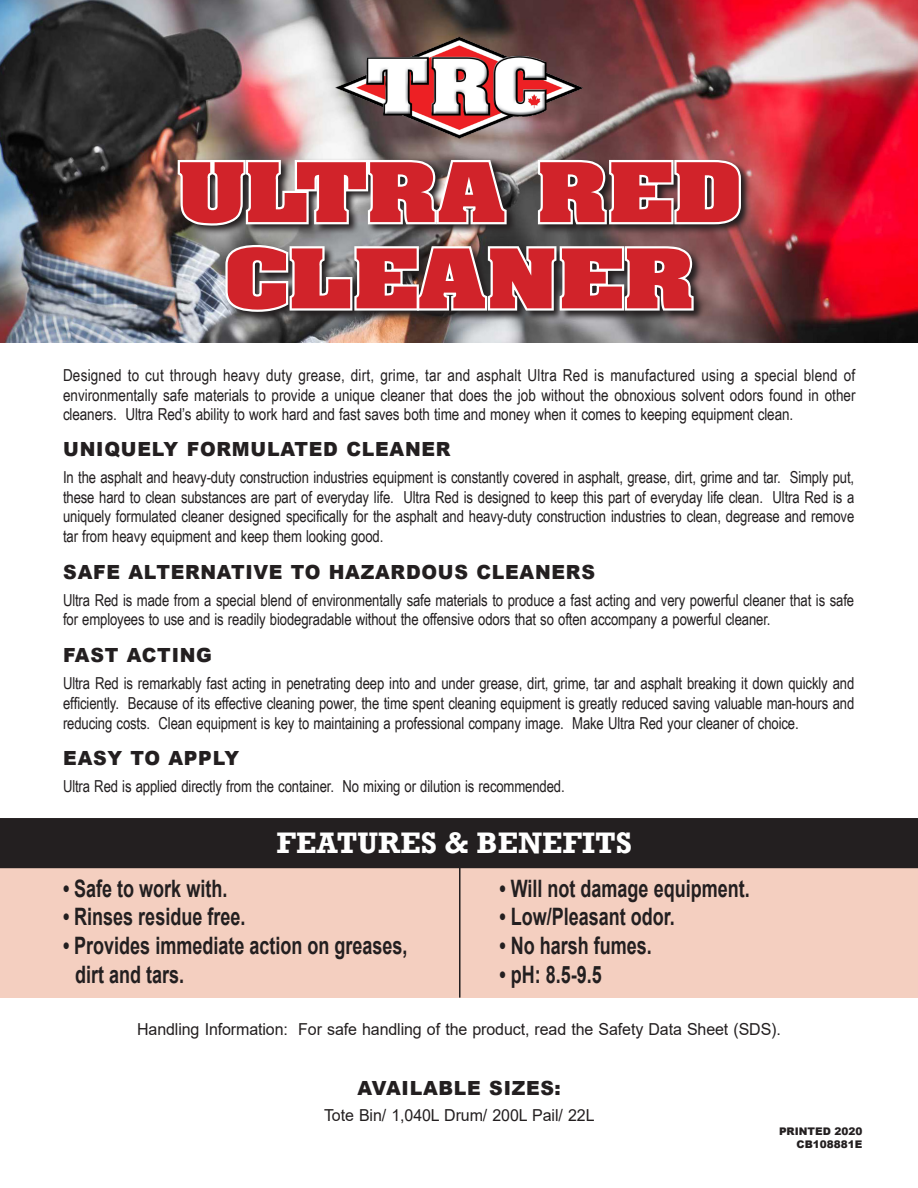
<style>
.page{position:relative;width:918px;height:1188px;background:#fff}
.page>*{position:absolute;margin:0;border:0;box-sizing:border-box;transform-origin:0 0}
.t1{font:700 69.9px "Aardvark";color:#d1232a;scale:1.34 1}
.t2{font:700 30.45px "Rockwell";color:#fff}
.t3{font:700 24px/28.8px "Arial";color:#231f20;scale:.75 1}
.t4{font:900 19.5px "Arial";letter-spacing:.04em;color:#231f20}
.t5{font:16.5px/19.8px "Arial Narrow";letter-spacing:-.01em;color:#231f20;text-align:justify}
.t6{font:16.5px "Arial";letter-spacing:-.005em;color:#231f20}
.t7{font:900 10.5px "Arial";color:#231f20}
</style>
<div class="page">
<img style="left:0;top:0;width:918px;height:343px">
<div style="left:0;top:864px;width:918px;height:134px;background:#f4cfc0"></div>
<div style="left:0;top:818px;width:918px;height:50px;background:#231f20"></div>
<hr style="left:459px;top:855px;width:2px;height:143px;background:#231f20">
<img style="left:324px;top:32px;width:273px;height:111px">
<img style="left:176px;top:158px;width:575px;height:164px">
<svg style="left:174px;top:157px;width:335px;height:71px"></svg>
<svg style="left:534px;top:157px;width:210px;height:70px"></svg>
<svg style="left:223px;top:242px;width:473px;height:72px"></svg>
<p class="t1" style="left:177px;top:142px;width:423px">ULTRA RED</p>
<p class="t1" style="left:224px;top:228px;width:352px">CLEANER</p>
<p class="t5" style="left:63px;top:365px;width:794px">Designed to cut through heavy duty grease, dirt, grime, tar and asphalt Ultra Red is manufactured using a special blend of environmentally safe materials to provide a unique cleaner that does the job without the obnoxious solvent odors found in other cleaners. Ultra Red’s ability to work hard and fast saves both time and money when it comes to keeping equipment clean.</p>
<p class="t4" style="left:63px;top:435px;width:389px">UNIQUELY FORMULATED CLEANER</p>
<p class="t5" style="left:63px;top:466px;width:793px">In the asphalt and heavy-duty construction industries equipment is constantly covered in asphalt, grease, dirt, grime and tar. Simply put, these hard to clean substances are part of everyday life. Ultra Red is designed to keep this part of everyday life clean. Ultra Red is a uniquely formulated cleaner designed specifically for the asphalt and heavy-duty construction industries to clean, degrease and remove tar from heavy equipment and keep them looking good.</p>
<p class="t4" style="left:63px;top:558px;width:533px">SAFE ALTERNATIVE TO HAZARDOUS CLEANERS</p>
<p class="t5" style="left:63px;top:589px;width:793px">Ultra Red is made from a special blend of environmentally safe materials to produce a fast acting and very powerful cleaner that is safe for employees to use and is readily biodegradable without the offensive odors that so often accompany a powerful cleaner.</p>
<p class="t4" style="left:63px;top:641px;width:150px">FAST ACTING</p>
<p class="t5" style="left:63px;top:673px;width:793px">Ultra Red is remarkably fast acting in penetrating deep into and under grease, dirt, grime, tar and asphalt breaking it down quickly and efficiently. Because of its effective cleaning power, the time spent cleaning equipment is greatly reduced saving valuable man-hours and reducing costs. Clean equipment is key to maintaining a professional company image. Make Ultra Red your cleaner of choice.</p>
<p class="t4" style="left:63px;top:744px;width:177px">EASY TO APPLY</p>
<p class="t5" style="left:63px;top:776px;width:503px">Ultra Red is applied directly from the container. No mixing or dilution is recommended.</p>
<p class="t2" style="left:277px;top:825px;width:357px">FEATURES &amp; BENEFITS</p>
<p class="t3" style="left:63px;top:874px;width:221px">• Safe to work with.</p>
<p class="t3" style="left:63px;top:903px;width:245px">• Rinses residue free.</p>
<p class="t3" style="left:75px;top:932px;width:445px;text-indent:-12px">• Provides immediate action on greases, dirt and tars.</p>
<p class="t3" style="left:500px;top:874px;width:335px">• Will not damage equipment.</p>
<p class="t3" style="left:500px;top:903px;width:235px">• Low/Pleasant odor.</p>
<p class="t3" style="left:500px;top:932px;width:205px">• No harsh fumes.</p>
<p class="t3" style="left:500px;top:961px;width:138px">• pH: 8.5-9.5</p>
<p class="t6" style="left:137px;top:1018px;width:645px">Handling Information: For safe handling of the product, read the Safety Data Sheet (SDS).</p>
<p class="t4" style="left:357px;top:1074px;width:205px">AVAILABLE SIZES:</p>
<p class="t6" style="left:324px;top:1103px;width:272px">Tote Bin/ 1,040L Drum/ 200L Pail/ 22L</p>
<p class="t7" style="left:779px;top:1124px;width:85px">PRINTED 2020</p>
<p class="t7" style="left:797px;top:1136px;width:67px">CB108881E</p>
</div>
